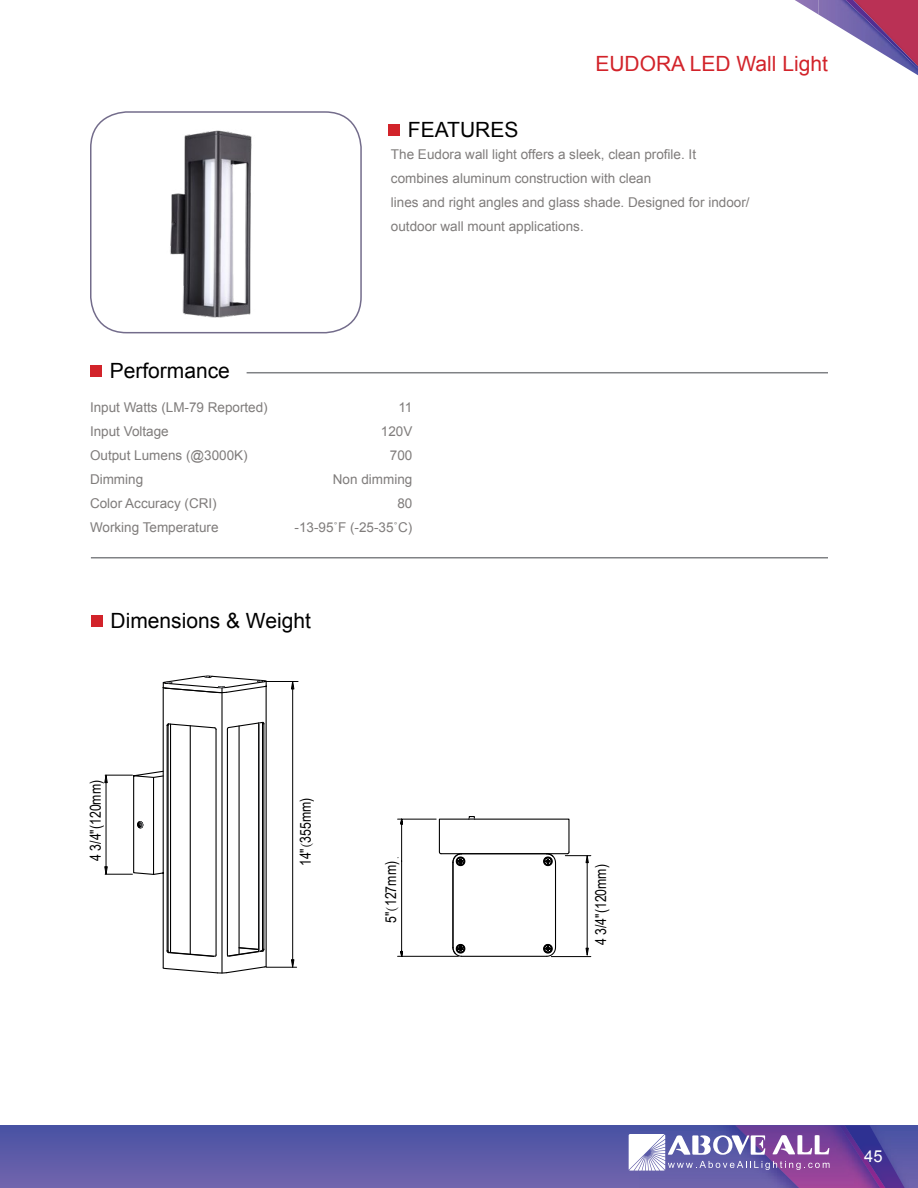
<style>
.page{position:relative;width:918px;height:1188px;background:#fff}
.page>*{position:absolute;margin:0;border:0;box-sizing:border-box;transform-origin:0 0}
.t1{font:21px "Arial";color:#000}
.t2{font:21px "Arial";color:#d2232a}
.t3{font:16.5px "Arial";color:#fff}
.t4{font:15px "Arial Narrow";color:#000100}
.t5{font:13.5px/24px "Arial";color:#7f7c7b}
.s1{font-family:"Adobe Song Std";font-weight:300}
</style>
<div class="page">
<svg style="left:795px;top:0;width:123px;height:75px"></svg>
<div style="left:0;top:1125px;width:918px;height:63px;background:linear-gradient(to bottom,#4852a3,#7265ad)"></div>
<img style="left:639px;top:1125px;width:96px;height:63px">
<img style="left:735px;top:1125px;width:104px;height:63px">
<svg style="left:839px;top:1125px;width:79px;height:63px"></svg>
<div style="left:90px;top:111px;width:272px;height:222px;border:2px solid #736c8b;border-radius:36px"></div>
<div style="left:388px;top:124px;width:12px;height:12px;background:#d2232a"></div>
<img style="left:135px;top:130px;width:146px;height:201px">
<hr style="left:91px;top:557px;width:737px;height:2px;background:#808285">
<div style="left:90px;top:365px;width:12px;height:12px;background:#d2232a"></div>
<hr style="left:247px;top:372px;width:581px;height:1px;background:#808285">
<hr style="left:266px;top:681px;width:32px;height:1px;background:#000">
<hr style="left:266px;top:967px;width:31px;height:1px;background:#000">
<hr style="left:292px;top:689px;width:1px;height:271px;background:#000">
<svg style="left:291px;top:682px;width:4px;height:8px"></svg>
<svg style="left:291px;top:959px;width:4px;height:9px"></svg>
<svg style="left:104px;top:675px;width:167px;height:299px"></svg>
<svg style="left:397px;top:816px;width:194px;height:142px"></svg>
<div style="left:91px;top:615px;width:12px;height:12px;background:#d2232a"></div>
<svg style="left:629px;top:1134px;width:201px;height:37px"></svg>
<h1 class="t2" style="left:595px;top:50px;width:234px">EUDORA LED Wall Light</h1>
<h1 class="t1" style="left:110px;top:357px;width:122px">Performance</h1>
<h1 class="t1" style="left:408px;top:115px;width:112px">FEATURES</h1>
<p class="t5" style="left:391px;top:142px;width:360px">The Eudora wall light offers a sleek, clean profile. It combines aluminum construction with clean<br>lines and right angles and glass shade. Designed for indoor/ outdoor wall mount applications.</p>
<p class="t5" style="left:90px;top:395px;width:179px">Input Watts (LM-79 Reported)<br>Input Voltage<br>Output Lumens (@3000K)<br>Dimming<br>Color Accuracy (CRI)<br>Working Temperature</p>
<p class="t5" style="left:295px;top:395px;width:119px;text-align:right">11<br>120V<br>700<br>Non dimming<br>80<br>-13-95˚F (-25-35˚C)</p>
<h1 class="t1" style="left:111px;top:607px;width:202px">Dimensions &amp; Weight</h1>
<p class="t4" style="left:85px;top:861px;width:82px;rotate:-90deg">4 3/4"(120mm)</p>
<p class="t4" style="left:294px;top:866px;width:70px;rotate:-90deg">14"<span class="s1">(</span>355mm)</p>
<p class="t4" style="left:380px;top:923px;width:63px;rotate:-90deg">5"<span class="s1">(</span>127mm)</p>
<p class="t4" style="left:590px;top:945px;width:82px;rotate:-90deg">4 3/4"(120mm)</p>
<p class="t3" style="left:864px;top:1145px;width:20px">45</p>
</div>
